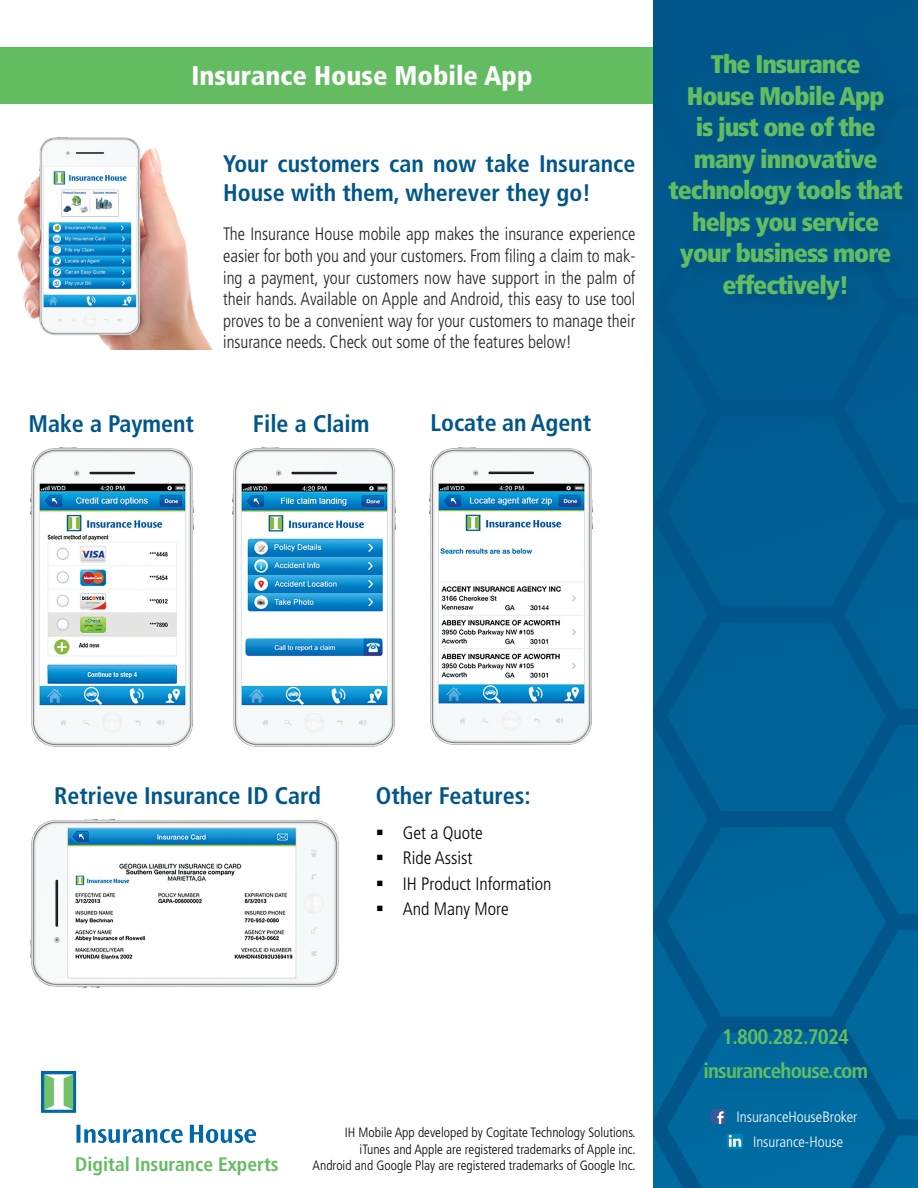
<style>
.page{position:relative;width:918px;height:1188px;background:#fff}
.page>*{position:absolute;margin:0;border:0;box-sizing:border-box;transform-origin:0 0}
.t1{font:900 condensed 27px "Frutiger LT Std";color:#fff}
.subhead_new{font:900 condensed 25.5px/31.5px "Frutiger LT Std";letter-spacing:-.04em;color:#63bd60;text-align:center}
.t2{font:700 condensed 24px/28.8px "Frutiger LT Std";color:#00568a}
.subhead_new-2{font:700 condensed 21px "Frutiger LT Std";letter-spacing:-.035em;color:#63bd60}
.t3{font:700 condensed 19.5px "Frutiger LT Std";color:#63bd60}
.t4{font:300 condensed 18px/21.6px "Frutiger LT Std";color:#231f20;text-align:justify;scale:.95 1}
.t5{font:300 condensed 18px "Frutiger LT Std";color:#000}
.t6{font:300 condensed 15px "Frutiger LT Std";color:#fff}
.t7{font:300 condensed 13.5px "Frutiger LT Std";color:#000}
</style>
<div class="page">
<div style="left:0;top:48px;width:707px;height:56px;background:#63bd60"></div>
<img style="left:654px;top:0;width:264px;height:1188px">
<div style="left:707px;top:1031px;width:179px;height:66px;background:#231f20;opacity:.1"></div>
<img style="left:728px;top:1134px;width:14px;height:15px">
<img style="left:711px;top:1109px;width:15px;height:15px">
<div style="left:672px;top:57px;width:246px;height:260px;background:#00578a"></div>
<img style="left:17px;top:137px;width:195px;height:212px">
<img style="left:30px;top:447px;width:163px;height:299px">
<img style="left:233px;top:447px;width:163px;height:299px">
<img style="left:430px;top:447px;width:162px;height:298px">
<img style="left:31px;top:819px;width:307px;height:168px">
<img style="left:41px;top:1072px;width:215px;height:71px">
<p class="t1" style="left:191px;top:59px;width:343px">Insurance House Mobile App</p>
<p class="t2" style="left:223px;top:149px;width:414px">Your customers can now take Insurance<br>House with them, wherever they go!</p>
<p class="t4" style="left:223px;top:224px;width:435px">The Insurance House mobile app makes the insurance experience easier for both you and your customers. From filing a claim to mak&shy;ing a payment, your customers now have support in the palm of their hands. Available on Apple and Android, this easy to use tool proves to be a convenient way for your customers to manage their insurance needs. Check out some of the features below!</p>
<p class="t2" style="left:28px;top:410px;width:167px">Make a Payment</p>
<p class="t2" style="left:253px;top:410px;width:118px">File a Claim</p>
<p class="t2" style="left:431px;top:409px;width:162px">Locate an Agent</p>
<p class="subhead_new" style="left:668px;top:48px;width:236px">The Insurance<br>House Mobile App<br>is just one of the many innovative technology tools that helps you service your business more effectively!</p>
<p class="t2" style="left:54px;top:781px;width:269px">Retrieve Insurance ID Card</p>
<p class="t2" style="left:376px;top:781px;width:156px">Other Features:</p>
<p class="t5" style="left:403px;top:822px;width:82px">Get a Quote</p>
<p class="t5" style="left:403px;top:848px;width:71px">Ride Assist</p>
<p class="t5" style="left:403px;top:873px;width:150px">IH Product Information</p>
<p class="t5" style="left:403px;top:899px;width:107px">And Many More</p>
<p class="t7" style="left:345px;top:1125px;width:293px">IH Mobile App developed by Cogitate Technology Solutions.</p>
<p class="t7" style="left:360px;top:1141px;width:278px">iTunes and Apple are registered trademarks of Apple inc.</p>
<p class="t3" style="left:75px;top:1152px;width:205px">Digital Insurance Experts</p>
<p class="t7" style="left:313px;top:1157px;width:325px">Android and Google Play are registered trademarks of Google Inc.</p>
<p class="subhead_new-2" style="left:722px;top:1024px;width:128px">1.800.282.7024</p>
<p class="subhead_new-2" style="left:703px;top:1059px;width:166px">insurancehouse.com</p>
<p class="t6" style="left:736px;top:1109px;width:122px">InsuranceHouseBroker</p>
<p class="t6" style="left:753px;top:1133px;width:92px">Insurance-House</p>
</div>
